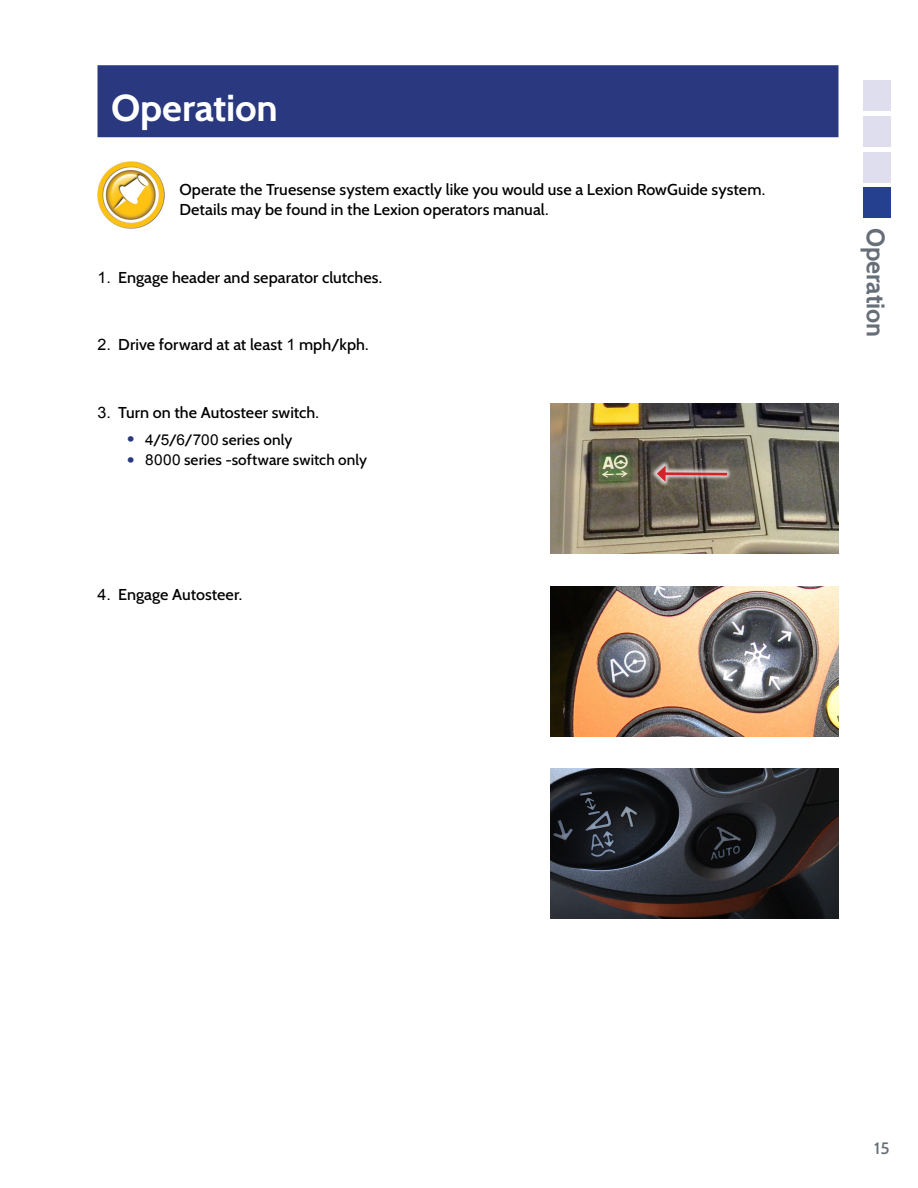
<style>
.page{position:relative;width:918px;height:1188px;background:#fff}
.page>*{position:absolute;margin:0;border:0;box-sizing:border-box;transform-origin:0 0}
.t1{font:700 37.5px "Cabin";letter-spacing:-.005em;color:#fff}
.t2{font:700 25.5px "Cabin";letter-spacing:-.005em;color:#666e78}
.t3{font:500 16.5px "Cabin";color:#666e78}
.t4{font:500 15.75px/20.2px "Cabin";color:#000}
.t5{font:500 15px "Cabin";letter-spacing:.005em;color:#000}
.s1{font-family:"Arial";font-weight:400}
.s2{font-size:25.5px;color:#29387f}
</style>
<div class="page">
<div style="left:98px;top:65px;width:740px;height:72px;background:#29387f"></div>
<img style="left:98px;top:161px;width:67px;height:68px">
<img style="left:551px;top:403px;width:287px;height:151px">
<svg style="left:649px;top:448px;width:85px;height:47px"></svg>
<img style="left:551px;top:769px;width:287px;height:150px">
<img style="left:551px;top:586px;width:287px;height:151px">
<div style="left:863px;top:152px;width:27px;height:31px;background:#dedeef"></div>
<div style="left:863px;top:116px;width:27px;height:31px;background:#dedeef"></div>
<div style="left:863px;top:80px;width:27px;height:31px;background:#dedeef"></div>
<div style="left:863px;top:187px;width:27px;height:31px;background:#25408f"></div>
<h1 class="t1" style="left:111px;top:85px;width:168px">Operation</h1>
<p class="t4" style="left:179px;top:179px;width:587px">Operate the Truesense system exactly like you would use a Lexion RowGuide system.<br>Details may be found in the Lexion operators manual.</p>
<p class="t4" style="left:97px;top:267px;width:286px"><span class="s1">1.</span> Engage header and separator clutches.</p>
<p class="t4" style="left:97px;top:335px;width:273px"><span class="s1">2.</span> Drive forward at at least <span class="s1">1</span> mph/kph.</p>
<p class="t4" style="left:97px;top:402px;width:223px"><span class="s1">3.</span> Turn on the Autosteer switch.</p>
<p class="t5" style="left:127px;top:430px;width:167px"><span class="s2">•</span> <span class="s1">4</span>/<span class="s1">5</span>/<span class="s1">6</span>/<span class="s1">700</span> series only</p>
<p class="t5" style="left:127px;top:451px;width:242px"><span class="s2">•</span> <span class="s1">8000</span> series -software switch only</p>
<p class="t4" style="left:98px;top:584px;width:146px"><span class="s1">4.</span> Engage Autosteer.</p>
<h2 class="t2" style="left:891px;top:228px;width:111px;rotate:90deg">Operation</h2>
<p class="t3" style="left:874px;top:1138px;width:17px">15</p>
</div>
